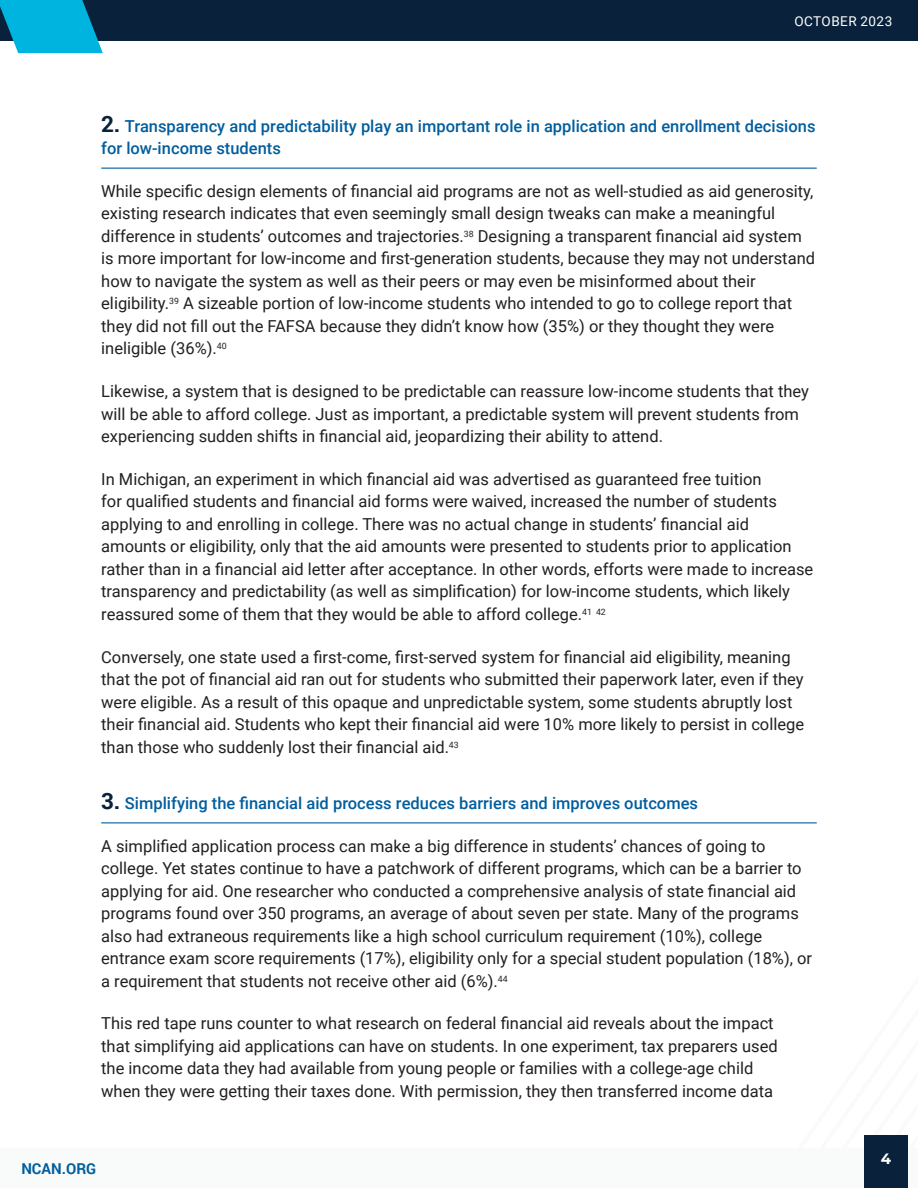
<style>
.page{position:relative;width:918px;height:1188px;background:#fff}
.page>*{position:absolute;margin:0;border:0;box-sizing:border-box;transform-origin:0 0}
.t1{font:16.5px/22.5px "Roboto";color:#231f20}
.Number_Sentence{font:500 16.5px/22.5px "Roboto";color:#005e9e}
.t2{font:700 15px "Roboto";color:#005e9e}
.t3{font:700 15px "Montserrat";color:#fff}
.t4{font:13.5px "Roboto";letter-spacing:.035em;color:#fff}
.s1{font-weight:700;font-size:22.5px;color:#09213b}
</style>
<div class="page">
<div style="left:0;top:1148px;width:918px;height:40px;background:#f9fafa"></div>
<div style="left:864px;top:1135px;width:44px;height:53px;background:#09213b"></div>
<div style="left:0;top:0;width:918px;height:40px;background:#09213b"></div>
<svg style="left:0;top:0;width:103px;height:53px"></svg>
<hr style="left:101px;top:168px;width:716px;height:1px;background:#005e9e">
<hr style="left:101px;top:822px;width:716px;height:1px;background:#005e9e">
<p class="t4" style="left:794px;top:11px;width:99px">OCTOBER 2023</p>
<p class="Number_Sentence" style="left:101px;top:114px;width:716px"><span class="s1">2.</span> Transparency and predictability play an important role in application and enrollment decisions for low-income students</p>
<p class="t1" style="left:101px;top:179px;width:715px">While specific design elements of financial aid programs are not as well-studied as aid generosity, existing research indicates that even seemingly small design tweaks can make a meaningful difference in students’ outcomes and trajectories.<sup>38</sup> Designing a transparent financial aid system is more important for low-income and first-generation students, because they may not understand how to navigate the system as well as their peers or may even be misinformed about their eligibility.<sup>39</sup> A sizeable portion of low-income students who intended to go to college report that they did not fill out the FAFSA because they didn’t know how (35%) or they thought they were ineligible (36%).<sup>40</sup></p>
<p class="t1" style="left:101px;top:379px;width:709px">Likewise, a system that is designed to be predictable can reassure low-income students that they will be able to afford college. Just as important, a predictable system will prevent students from experiencing sudden shifts in financial aid, jeopardizing their ability to attend.</p>
<p class="t1" style="left:101px;top:467px;width:714px">In Michigan, an experiment in which financial aid was advertised as guaranteed free tuition<br>for qualified students and financial aid forms were waived, increased the number of students applying to and enrolling in college. There was no actual change in students’ financial aid amounts or eligibility, only that the aid amounts were presented to students prior to application rather than in a financial aid letter after acceptance. In other words, efforts were made to increase transparency and predictability (as well as simplification) for low-income students, which likely reassured some of them that they would be able to afford college.<sup>41</sup> <sup>42</sup></p>
<p class="t1" style="left:101px;top:645px;width:704px">Conversely, one state used a first-come, first-served system for financial aid eligibility, meaning that the pot of financial aid ran out for students who submitted their paperwork later, even if they were eligible. As a result of this opaque and unpredictable system, some students abruptly lost their financial aid. Students who kept their financial aid were 10% more likely to persist in college than those who suddenly lost their financial aid.<sup>43</sup></p>
<p class="Number_Sentence" style="left:101px;top:791px;width:598px"><span class="s1">3.</span> Simplifying the financial aid process reduces barriers and improves outcomes</p>
<p class="t1" style="left:101px;top:834px;width:712px">A simplified application process can make a big difference in students’ chances of going to college. Yet states continue to have a patchwork of different programs, which can be a barrier to applying for aid. One researcher who conducted a comprehensive analysis of state financial aid programs found over 350 programs, an average of about seven per state. Many of the programs also had extraneous requirements like a high school curriculum requirement (10%), college entrance exam score requirements (17%), eligibility only for a special student population (18%), or a requirement that students not receive other aid (6%).<sup>44</sup></p>
<p class="t1" style="left:101px;top:1012px;width:678px">This red tape runs counter to what research on federal financial aid reveals about the impact that simplifying aid applications can have on students. In one experiment, tax preparers used the income data they had available from young people or families with a college-age child when they were getting their taxes done. With permission, they then transferred income data</p>
<p class="t2" style="left:21px;top:1158px;width:76px">NCAN.ORG</p>
<p class="t3" style="left:881px;top:1147px;width:12px">4</p>
</div>
